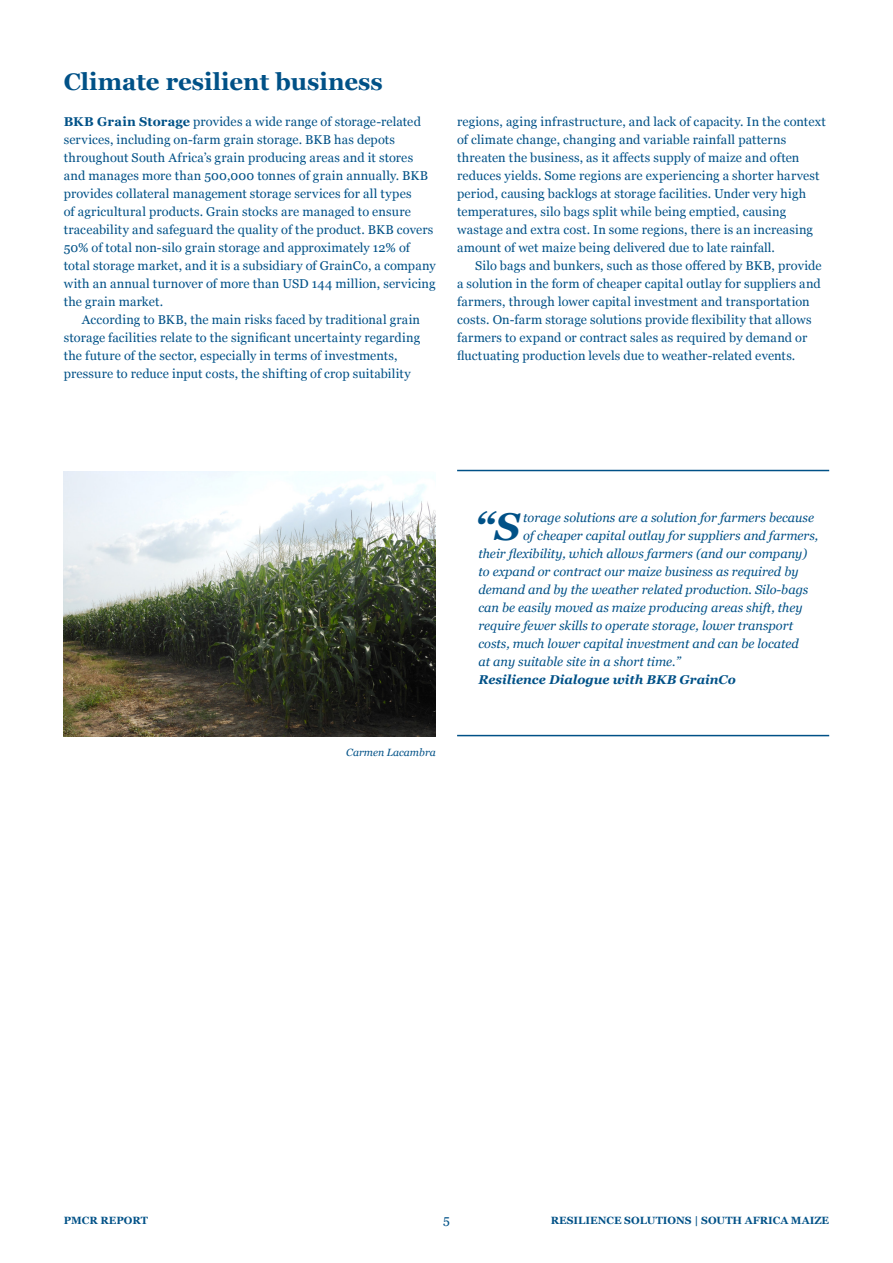
<style>
.page{position:relative;width:893px;height:1263px;background:#fff}
.page>*{position:absolute;margin:0;border:0;box-sizing:border-box;transform-origin:0 0}
.leipis{font:italic 700 38.7px "Georgia";color:#005187}
.valiotsikko_iso{font:700 24px "Georgia";color:#005187}
.leipis_sis{font:12.75px/18px "Georgia";letter-spacing:.01em;color:#005187}
.leipis-2{font:12.75px/18px "Georgia";letter-spacing:.01em;color:#005187}
.leipis-3{font:italic 12.75px "Georgia";color:#005187}
.leipis-4{font:italic 700 12.75px "Georgia";color:#005187}
.t1{font:700 10.5px "Georgia";color:#005187}
.Graphs_text{font:italic 10.5px "Georgia";color:#005187}
.s1{font-weight:700}
</style>
<div class="page">
<hr style="left:457px;top:470px;width:372px;height:1px;background:#005187">
<hr style="left:457px;top:735px;width:372px;height:1px;background:#005187">
<img style="left:64px;top:471px;width:372px;height:265px">
<p class="valiotsikko_iso" style="left:64px;top:64px;width:321px">Climate resilient business</p>
<p class="leipis-2" style="left:64px;top:112px;width:374px"><span class="s1">BKB Grain Storage</span> provides a wide range of storage-related services, including on-farm grain storage. BKB has depots throughout South Africa’s grain producing areas and it stores and manages more than 500,000 tonnes of grain annually. BKB provides collateral management storage services for all types<br>of agricultural products. Grain stocks are managed to ensure traceability and safeguard the quality of the product. BKB covers 50% of total non-silo grain storage and approximately 12% of total storage market, and it is a subsidiary of GrainCo, a company with an annual turnover of more than USD 144 million, servicing the grain market.</p>
<p class="leipis_sis" style="left:64px;top:310px;width:358px;text-indent:18px">According to BKB, the main risks faced by traditional grain storage facilities relate to the significant uncertainty regarding the future of the sector, especially in terms of investments, pressure to reduce input costs, the shifting of crop suitability</p>
<p class="leipis_sis" style="left:457px;top:112px;width:370px">regions, aging infrastructure, and lack of capacity. In the context of climate change, changing and variable rainfall patterns threaten the business, as it affects supply of maize and often reduces yields. Some regions are experiencing a shorter harvest period, causing backlogs at storage facilities. Under very high temperatures, silo bags split while being emptied, causing wastage and extra cost. In some regions, there is an increasing amount of wet maize being delivered due to late rainfall.</p>
<p class="leipis_sis" style="left:457px;top:256px;width:366px;text-indent:18px">Silo bags and bunkers, such as those offered by BKB, provide a solution in the form of cheaper capital outlay for suppliers and farmers, through lower capital investment and transportation costs. On-farm storage solutions provide flexibility that allows farmers to expand or contract sales as required by demand or fluctuating production levels due to weather-related events.</p>
<p class="Graphs_text" style="left:346px;top:745px;width:91px">Carmen Lacambra</p>
<p class="leipis" style="left:475px;top:498px;width:47px">“S</p>
<p class="leipis-3" style="left:523px;top:508px;width:292px">torage solutions are a solution for farmers because</p>
<p class="leipis-3" style="left:523px;top:526px;width:297px">of cheaper capital outlay for suppliers and farmers,</p>
<p class="leipis-3" style="left:478px;top:544px;width:330px">their flexibility, which allows farmers (and our company)</p>
<p class="leipis-3" style="left:478px;top:562px;width:322px">to expand or contract our maize business as required by</p>
<p class="leipis-3" style="left:478px;top:580px;width:332px">demand and by the weather related production. Silo-bags</p>
<p class="leipis-3" style="left:478px;top:598px;width:326px">can be easily moved as maize producing areas shift, they</p>
<p class="leipis-3" style="left:478px;top:616px;width:316px">require fewer skills to operate storage, lower transport</p>
<p class="leipis-3" style="left:478px;top:634px;width:322px">costs, much lower capital investment and can be located</p>
<p class="leipis-3" style="left:478px;top:652px;width:204px">at any suitable site in a short time.”</p>
<p class="leipis-4" style="left:478px;top:670px;width:259px">Resilience Dialogue with BKB GrainCo</p>
<p class="t1" style="left:64px;top:1212px;width:86px">PMCR REPORT</p>
<p class="leipis-2" style="left:443px;top:1210px;width:8px">5</p>
<p class="t1" style="left:551px;top:1212px;width:280px">RESILIENCE SOLUTIONS | SOUTH AFRICA MAIZE</p>
</div>
